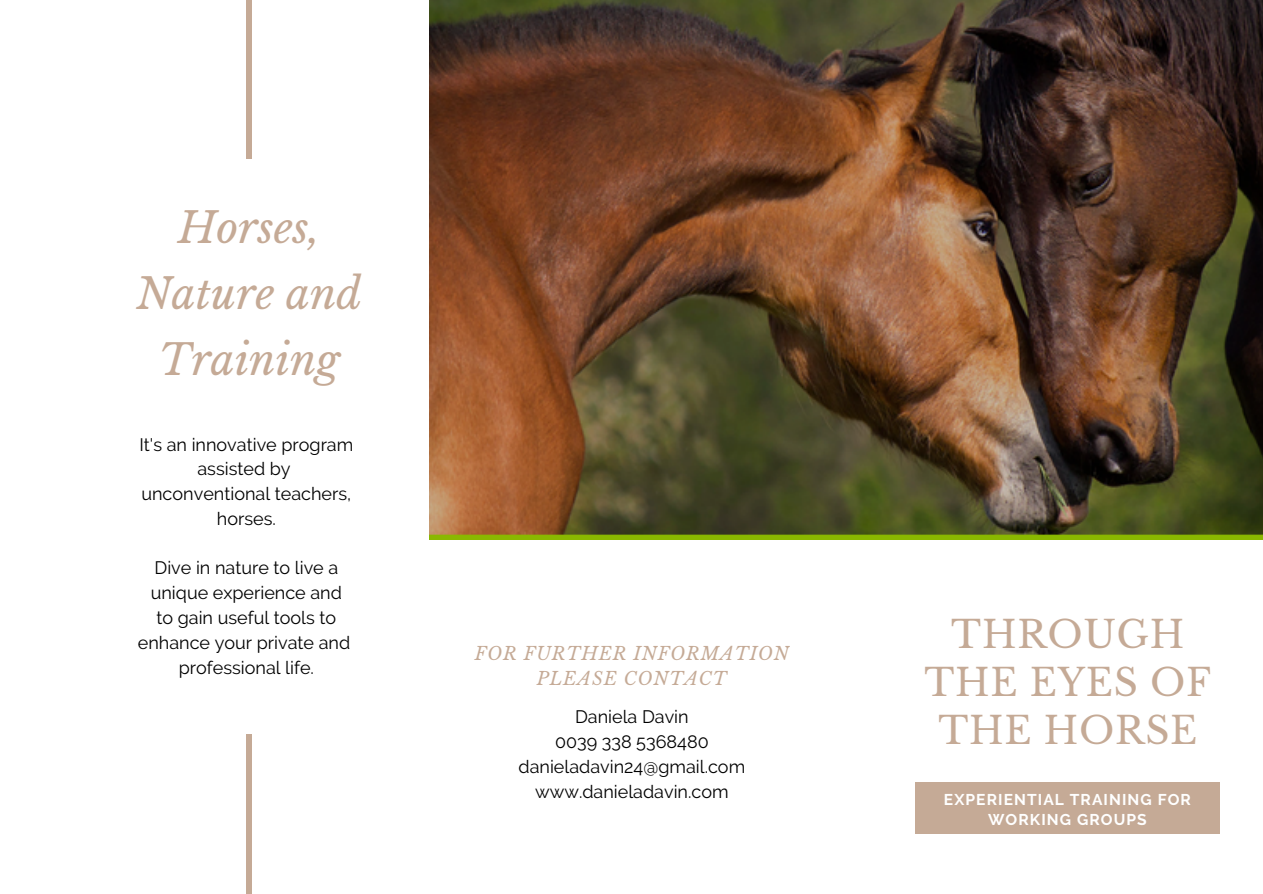
<style>
.page{position:relative;width:1263px;height:894px;background:#fff}
.page>*{position:absolute;margin:0;border:0;box-sizing:border-box;transform-origin:0 0}
.t1{font:italic 42px/65.7px "Libre Baskerville";color:#c5aa96;text-align:center}
.t2{font:37.35px/48.2px "Libre Baskerville";letter-spacing:.02em;color:#c5aa96;text-align:center}
.t3{font:18px/24.8px "Raleway";color:#000;text-align:center}
.t4{font:italic 18px/25.2px "Libre Baskerville";letter-spacing:.05em;color:#c5aa96;text-align:center}
.t5{font:700 15.6px/19.6px "Raleway";letter-spacing:.07em;color:#fff;text-align:center}
</style>
<div class="page">
<div style="left:915px;top:781px;width:304px;height:52px;background:#c5aa96"></div>
<div style="left:246px;top:0;width:6px;height:159px;background:#c5aa96"></div>
<div style="left:246px;top:734px;width:6px;height:159px;background:#c5aa96"></div>
<img style="left:430px;top:0;width:833px;height:539px">
<h1 class="t1" style="left:137px;top:196px;width:226px">Horses,<br>Nature and<br>Training</h1>
<p class="t3" style="left:139px;top:432px;width:215px">It's an innovative program assisted by unconventional teachers, horses.</p>
<p class="t3" style="left:138px;top:555px;width:214px">Dive in nature to live a unique experience and to gain useful tools to enhance your private and professional life.</p>
<p class="t4" style="left:475px;top:641px;width:316px">FOR FURTHER INFORMATION<br>PLEASE CONTACT</p>
<p class="t3" style="left:519px;top:703px;width:228px;line-height:25.2px">Daniela Davin<br>0039 338 5368480 danieladavin24@gmail.com www.danieladavin.com</p>
<h2 class="t2" style="left:924px;top:610px;width:288px">THROUGH<br>THE EYES OF<br>THE HORSE</h2>
<p class="t5" style="left:944px;top:789px;width:249px">EXPERIENTIAL TRAINING FOR<br>WORKING GROUPS</p>
</div>
